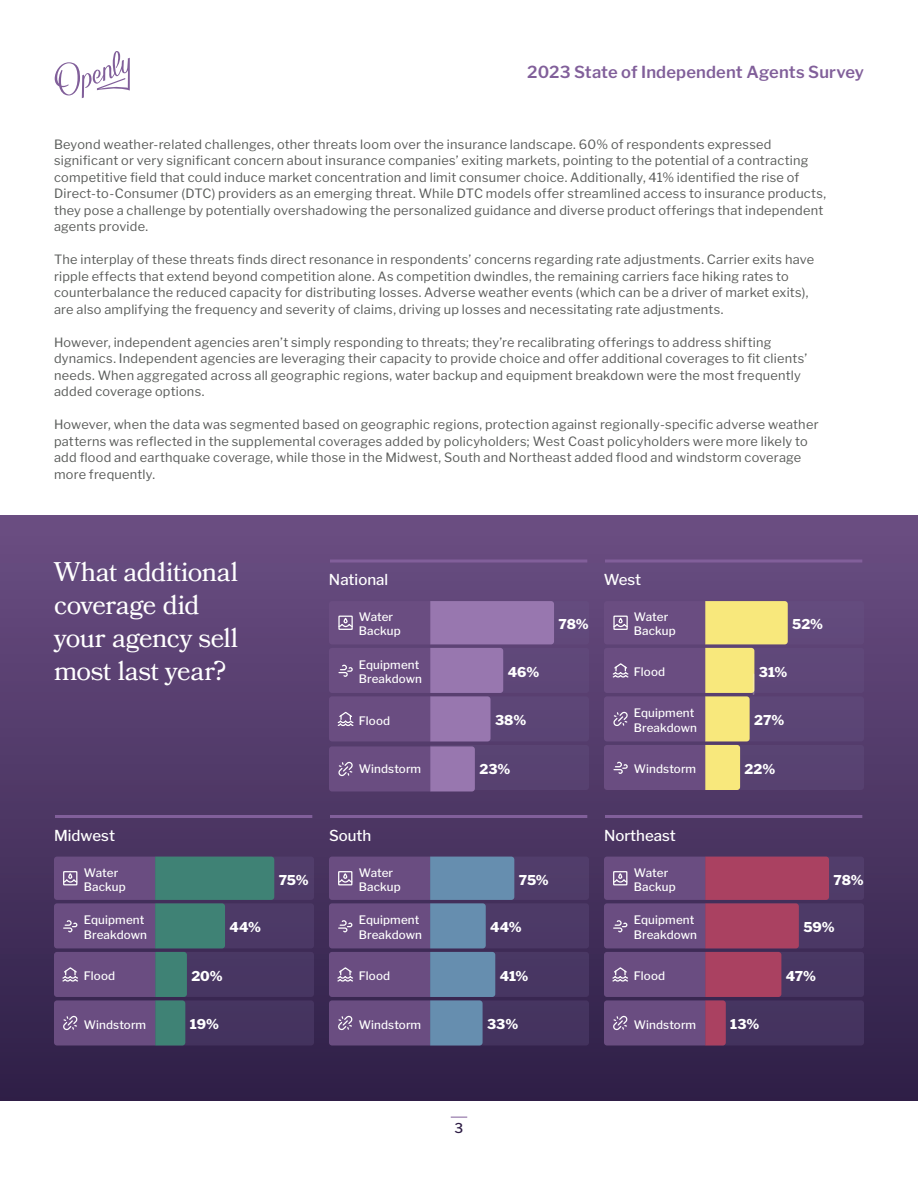
<style>
.page{position:relative;width:918px;height:1188px;background:#fff}
.page>*{position:absolute;margin:0;border:0;box-sizing:border-box;transform-origin:0 0}
.t1{font:27px/33px "Bookmania";letter-spacing:-.02em;color:#fff}
.t2{font:600 16.5px "Libre Franklin";letter-spacing:.01em;color:#815f9a}
.t3{font:500 15px "Libre Franklin";color:#fff}
.t4{font:800 13.5px "Libre Franklin";color:#fff}
.t5{font:500 13.5px "Libre Franklin";color:#2e1d45}
.t6{font:12.75px/16.5px "Libre Franklin";letter-spacing:.02em;color:#595b59}
.t7{font:500 11.7px/14.2px "Libre Franklin";letter-spacing:.01em;color:#fff}
</style>
<div class="page">
<div style="left:0;top:516px;width:918px;height:585px;background:linear-gradient(to bottom,#6b4e83,#2e1f47)"></div>
<svg style="left:55px;top:51px;width:75px;height:47px"></svg>
<svg style="left:451px;top:1117px;width:16px;height:1px"></svg>
<hr style="left:330px;top:815px;width:257px;height:3px;background:#815f9a">
<svg style="left:329px;top:857px;width:260px;height:189px;background:#5c537f"></svg>
<svg style="left:604px;top:857px;width:260px;height:189px;background:#70416d"></svg>
<hr style="left:605px;top:815px;width:257px;height:3px;background:#815f9a">
<hr style="left:55px;top:815px;width:257px;height:3px;background:#815f9a">
<svg style="left:54px;top:857px;width:260px;height:189px;background:#534f71"></svg>
<svg style="left:604px;top:601px;width:260px;height:189px;background:#7e667b"></svg>
<svg style="left:329px;top:601px;width:260px;height:190px;background:#715589"></svg>
<hr style="left:330px;top:560px;width:257px;height:2px;background:#815f9a">
<hr style="left:605px;top:560px;width:257px;height:2px;background:#815f9a">
<p class="t2" style="left:527px;top:62px;width:338px">2023 State of Independent Agents Survey</p>
<p class="t6" style="left:54px;top:136px;width:774px">Beyond weather-related challenges, other threats loom over the insurance landscape. 60% of respondents expressed significant or very significant concern about insurance companies’ exiting markets, pointing to the potential of a contracting competitive field that could induce market concentration and limit consumer choice. Additionally, 41% identified the rise of Direct-to-Consumer (DTC) providers as an emerging threat. While DTC models offer streamlined access to insurance products, they pose a challenge by potentially overshadowing the personalized guidance and diverse product offerings that independent agents provide.</p>
<p class="t6" style="left:54px;top:251px;width:762px">The interplay of these threats finds direct resonance in respondents’ concerns regarding rate adjustments. Carrier exits have ripple effects that extend beyond competition alone. As competition dwindles, the remaining carriers face hiking rates to counterbalance the reduced capacity for distributing losses. Adverse weather events (which can be a driver of market exits), are also amplifying the frequency and severity of claims, driving up losses and necessitating rate adjustments.</p>
<p class="t6" style="left:54px;top:334px;width:755px">However, independent agencies aren’t simply responding to threats; they’re recalibrating offerings to address shifting dynamics. Independent agencies are leveraging their capacity to provide choice and offer additional coverages to fit clients’ needs. When aggregated across all geographic regions, water backup and equipment breakdown were the most frequently added coverage options.</p>
<p class="t6" style="left:54px;top:416px;width:766px">However, when the data was segmented based on geographic regions, protection against regionally-specific adverse weather patterns was reflected in the supplemental coverages added by policyholders; West Coast policyholders were more likely to add flood and earthquake coverage, while those in the Midwest, South and Northeast added flood and windstorm coverage more frequently.</p>
<h1 class="t1" style="left:54px;top:555px;width:186px">What additional coverage did your agency sell most last year?</h1>
<p class="t3" style="left:329px;top:571px;width:61px">National</p>
<p class="t7" style="left:359px;top:610px;width:43px">Water<br>Backup</p>
<p class="t7" style="left:359px;top:658px;width:65px">Equipment<br>Breakdown</p>
<p class="t7" style="left:359px;top:713px;width:33px">Flood</p>
<p class="t7" style="left:359px;top:762px;width:64px">Windstorm</p>
<p class="t4" style="left:508px;top:664px;width:33px">46%</p>
<p class="t4" style="left:495px;top:712px;width:33px">38%</p>
<p class="t4" style="left:479px;top:761px;width:32px">23%</p>
<p class="t4" style="left:559px;top:616px;width:32px">78%</p>
<p class="t3" style="left:604px;top:571px;width:39px">West</p>
<p class="t7" style="left:634px;top:610px;width:43px">Water<br>Backup</p>
<p class="t7" style="left:634px;top:665px;width:33px">Flood</p>
<p class="t7" style="left:634px;top:706px;width:65px">Equipment<br>Breakdown</p>
<p class="t7" style="left:634px;top:762px;width:64px">Windstorm</p>
<p class="t3" style="left:54px;top:826px;width:63px">Midwest</p>
<p class="t3" style="left:329px;top:826px;width:44px">South</p>
<p class="t3" style="left:604px;top:826px;width:73px">Northeast</p>
<p class="t7" style="left:84px;top:865px;width:43px">Water<br>Backup</p>
<p class="t7" style="left:84px;top:913px;width:65px">Equipment<br>Breakdown</p>
<p class="t7" style="left:84px;top:969px;width:33px">Flood</p>
<p class="t7" style="left:84px;top:1017px;width:64px">Windstorm</p>
<p class="t4" style="left:230px;top:919px;width:33px">44%</p>
<p class="t4" style="left:191px;top:968px;width:33px">20%</p>
<p class="t4" style="left:190px;top:1016px;width:31px">19%</p>
<p class="t4" style="left:279px;top:872px;width:31px">75%</p>
<p class="t7" style="left:359px;top:865px;width:43px">Water<br>Backup</p>
<p class="t7" style="left:359px;top:913px;width:65px">Equipment<br>Breakdown</p>
<p class="t7" style="left:359px;top:969px;width:33px">Flood</p>
<p class="t7" style="left:359px;top:1017px;width:64px">Windstorm</p>
<p class="t4" style="left:519px;top:872px;width:31px">75%</p>
<p class="t4" style="left:490px;top:919px;width:33px">44%</p>
<p class="t4" style="left:500px;top:968px;width:30px">41%</p>
<p class="t4" style="left:487px;top:1016px;width:33px">33%</p>
<p class="t7" style="left:634px;top:865px;width:43px">Water<br>Backup</p>
<p class="t7" style="left:634px;top:913px;width:65px">Equipment<br>Breakdown</p>
<p class="t7" style="left:634px;top:969px;width:33px">Flood</p>
<p class="t7" style="left:634px;top:1017px;width:64px">Windstorm</p>
<p class="t4" style="left:792px;top:616px;width:32px">52%</p>
<p class="t4" style="left:759px;top:664px;width:30px">31%</p>
<p class="t4" style="left:754px;top:712px;width:32px">27%</p>
<p class="t4" style="left:745px;top:761px;width:32px">22%</p>
<p class="t4" style="left:730px;top:1016px;width:31px">13%</p>
<p class="t4" style="left:834px;top:872px;width:32px">78%</p>
<p class="t4" style="left:803px;top:919px;width:33px">59%</p>
<p class="t4" style="left:786px;top:968px;width:32px">47%</p>
<p class="t5" style="left:455px;top:1120px;width:10px">3</p>
</div>
